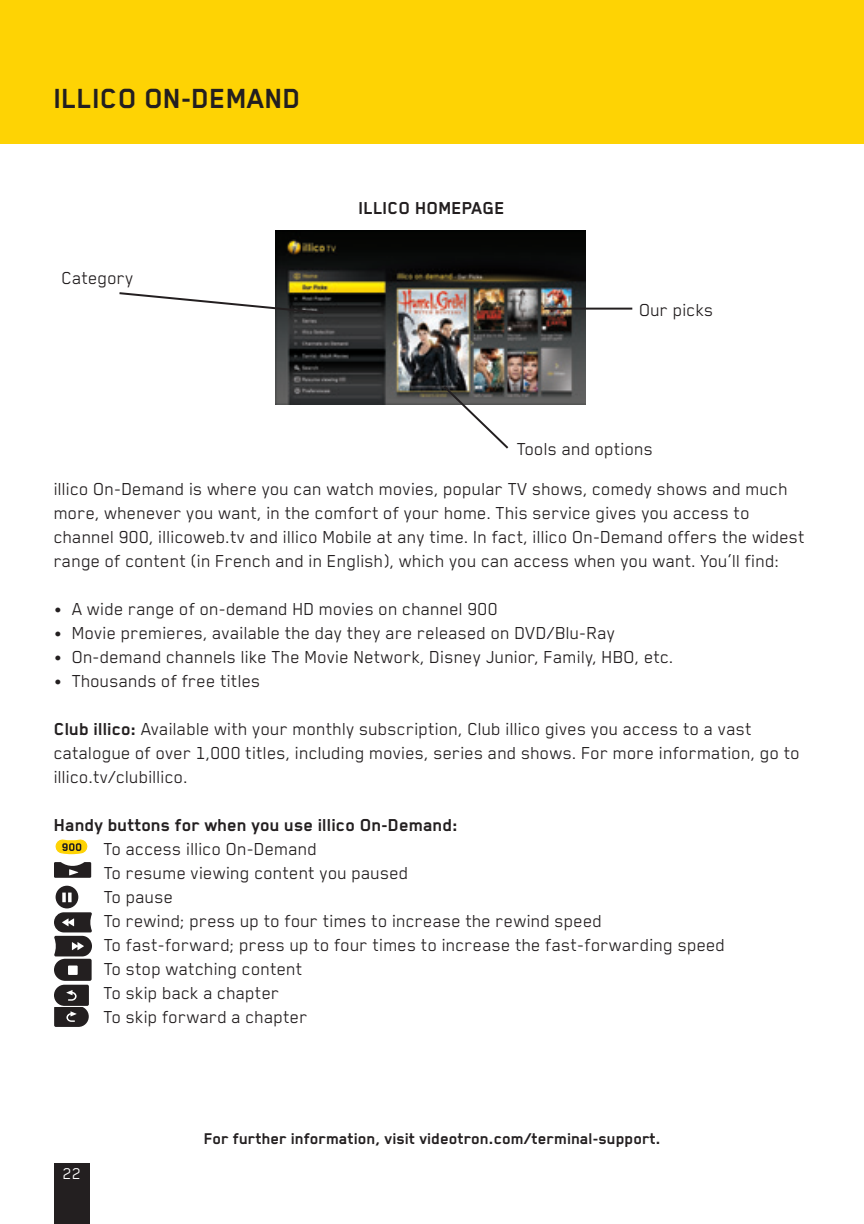
<style>
.page{position:relative;width:864px;height:1224px;background:#fff}
.page>*{position:absolute;margin:0;border:0;box-sizing:border-box;transform-origin:0 0}
.t1{font:700 32px "Blender Pro";color:#231f20}
.t2{font:20px/24px "Blender Pro";color:#231f20}
.t3{font:700 20px "Blender Pro";color:#231f20}
.t4{font:700 18px "Blender Pro";color:#231f20}
.t5{font:18px "Blender Pro";color:#fff}
.s1{font-weight:700}
</style>
<div class="page">
<div style="left:54px;top:1164px;width:36px;height:60px;background:#231f20"></div>
<div style="left:0;top:0;width:864px;height:144px;background:#fed304"></div>
<svg style="left:56px;top:839px;width:32px;height:16px"></svg>
<svg style="left:54px;top:862px;width:37px;height:16px"></svg>
<div style="left:56px;top:886px;width:22px;height:22px;background:#231f20;border-radius:50%"></div>
<svg style="left:62px;top:893px;width:10px;height:9px"></svg>
<svg style="left:54px;top:912px;width:38px;height:115px"></svg>
<img style="left:276px;top:230px;width:309px;height:175px">
<svg style="left:442px;top:384px;width:68px;height:65px"></svg>
<svg style="left:119px;top:291px;width:206px;height:24px"></svg>
<hr style="left:544px;top:308px;width:88px;height:2px;background:#231f20">
<h1 class="t1" style="left:54px;top:81px;width:157px">iLLICO ON-demand</h1>
<p class="t2" style="left:62px;top:265px;width:74px">Category</p>
<p class="t3" style="left:359px;top:197px;width:9px">illic</p>
<p class="t3" style="left:399px;top:197px;width:108px">o HOMEPAGE</p>
<p class="t2" style="left:639px;top:297px;width:76px">Our picks</p>
<p class="t2" style="left:517px;top:436px;width:138px">Tools and options</p>
<p class="t2" style="left:54px;top:476px;width:753px">illico On-Demand is where you can watch movies, popular TV shows, comedy shows and much more, whenever you want, in the comfort of your home. This service gives you access to channel 900, illicoweb.tv and illico Mobile at any time. In fact, illico On-Demand offers the widest range of content (in French and in English), which you can access when you want. You’ll find:</p>
<p class="t2" style="left:54px;top:596px;width:446px">• A wide range of on-demand HD movies on channel 900</p>
<p class="t2" style="left:54px;top:620px;width:563px">• Movie premieres, available the day they are released on DVD/Blu-Ray</p>
<p class="t2" style="left:54px;top:644px;width:622px">• On-demand channels like The Movie Network, Disney Junior, Family, HBO, etc.</p>
<p class="t2" style="left:54px;top:668px;width:208px">• Thousands of free titles</p>
<p class="t2" style="left:54px;top:716px;width:748px"><span class="s1">Club illico:</span> Available with your monthly subscription, Club illico gives you access to a vast catalogue of over 1,000 titles, including movies, series and shows. For more information, go to illico.tv/clubillico.</p>
<p class="t3" style="left:54px;top:814px;width:406px">Handy buttons for when you use illico On-Demand:</p>
<p class="t2" style="left:104px;top:836px;width:623px">To access illico On-Demand<br>To resume viewing content you paused<br>To pause<br>To rewind; press up to four times to increase the rewind speed<br>To fast-forward; press up to four times to increase the fast-forwarding speed To stop watching content<br>To skip back a chapter<br>To skip forward a chapter</p>
<p class="t5" style="left:63px;top:1164px;width:20px">22</p>
<p class="t4" style="left:204px;top:1128px;width:458px">For further information, visit videotron.com/terminal-support.</p>
</div>
